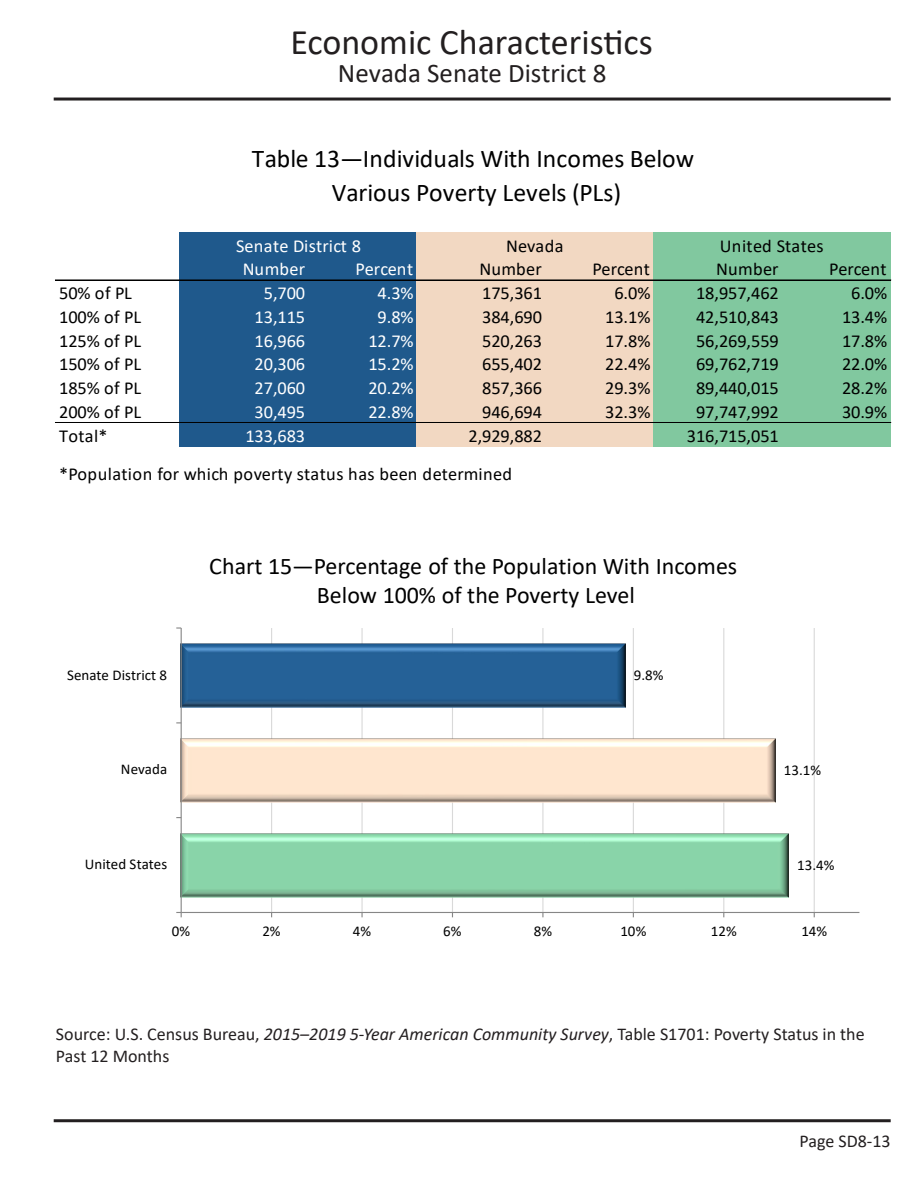
<style>
.page{position:relative;width:918px;height:1188px;background:#fff}
.page>*{position:absolute;margin:0;border:0;box-sizing:border-box;transform-origin:0 0}
.t1{font:36px "Calibri";color:#231f20}
.t2{font:27px "Calibri";color:#231f20}
.t3{font:25.65px "Calibri";color:#000}
.t4{font:23.85px/29.2px "Calibri";color:#000;text-align:center}
.t5{font:18.3px "Calibri";letter-spacing:-.005em;color:#000}
.t6{font:18.3px "Calibri";letter-spacing:-.005em;color:#fff}
.t7{font:18.3px "Calibri";letter-spacing:.02em;color:#000}
.t8{font:18.3px "Calibri";letter-spacing:.015em;color:#000}
.t9{font:18px/21.6px "Calibri";color:#231f20}
.t10{font:14.85px "Calibri";color:#000}
.s1{font-style:italic}
</style>
<div class="page">
<hr style="left:54px;top:1119px;width:837px;height:3px;background:#231f20">
<hr style="left:54px;top:98px;width:837px;height:3px;background:#231f20">
<div style="left:179px;top:232px;width:238px;height:215px;background:#1f598c"></div>
<div style="left:416px;top:232px;width:238px;height:215px;background:#f2d8c2"></div>
<div style="left:653px;top:232px;width:238px;height:215px;background:#81c89f"></div>
<hr style="left:55px;top:280px;width:836px;height:1px;background:#000">
<hr style="left:55px;top:422px;width:836px;height:1px;background:#000">
<hr style="left:271px;top:628px;width:1px;height:284px;background:#d9d9d9">
<hr style="left:361px;top:628px;width:2px;height:284px;background:#d9d9d9">
<hr style="left:452px;top:628px;width:1px;height:284px;background:#d9d9d9">
<hr style="left:542px;top:628px;width:1px;height:284px;background:#d9d9d9">
<hr style="left:633px;top:628px;width:1px;height:284px;background:#d9d9d9">
<hr style="left:723px;top:628px;width:1px;height:284px;background:#d9d9d9">
<hr style="left:814px;top:628px;width:1px;height:284px;background:#d9d9d9">
<img style="left:182px;top:833px;width:607px;height:64px">
<img style="left:182px;top:738px;width:593px;height:64px">
<img style="left:182px;top:643px;width:443px;height:64px">
<hr style="left:181px;top:912px;width:678px;height:1px;background:#868686">
<hr style="left:181px;top:628px;width:1px;height:284px;background:#868686">
<svg style="left:176px;top:912px;width:6px;height:5px"></svg>
<h1 class="t1" style="left:290px;top:17px;width:364px">Economic Characteristics</h1>
<h2 class="t2" style="left:338px;top:55px;width:270px">Nevada Senate District 8</h2>
<h3 class="t3" style="left:252px;top:140px;width:444px">Table 13—Individuals With Incomes Below</h3>
<h3 class="t3" style="left:332px;top:175px;width:291px">Various Poverty Levels (PLs)</h3>
<p class="t6" style="left:236px;top:233px;width:126px">Senate District 8</p>
<p class="t5" style="left:506px;top:233px;width:59px">Nevada</p>
<p class="t8" style="left:720px;top:233px;width:105px">United States</p>
<p class="t6" style="left:243px;top:257px;width:64px">Number</p>
<p class="t6" style="left:356px;top:257px;width:59px">Percent</p>
<p class="t5" style="left:480px;top:257px;width:64px">Number</p>
<p class="t5" style="left:592px;top:257px;width:59px">Percent</p>
<p class="t5" style="left:716px;top:257px;width:64px">Number</p>
<p class="t5" style="left:829px;top:257px;width:59px">Percent</p>
<p class="t5" style="left:59px;top:280px;width:74px">50% of PL</p>
<p class="t6" style="left:264px;top:280px;width:43px">5,700</p>
<p class="t6" style="left:378px;top:280px;width:38px">4.3%</p>
<p class="t5" style="left:482px;top:280px;width:61px">175,361</p>
<p class="t5" style="left:614px;top:280px;width:38px">6.0%</p>
<p class="t5" style="left:696px;top:280px;width:84px">18,957,462</p>
<p class="t5" style="left:851px;top:280px;width:38px">6.0%</p>
<p class="t5" style="left:59px;top:304px;width:84px">100% of PL</p>
<p class="t6" style="left:255px;top:304px;width:52px">13,115</p>
<p class="t6" style="left:378px;top:304px;width:38px">9.8%</p>
<p class="t5" style="left:482px;top:304px;width:61px">384,690</p>
<p class="t5" style="left:605px;top:304px;width:47px">13.1%</p>
<p class="t5" style="left:696px;top:304px;width:84px">42,510,843</p>
<p class="t5" style="left:842px;top:304px;width:47px">13.4%</p>
<p class="t5" style="left:59px;top:328px;width:84px">125% of PL</p>
<p class="t6" style="left:255px;top:328px;width:52px">16,966</p>
<p class="t6" style="left:368px;top:328px;width:47px">12.7%</p>
<p class="t5" style="left:482px;top:328px;width:61px">520,263</p>
<p class="t5" style="left:605px;top:328px;width:47px">17.8%</p>
<p class="t5" style="left:696px;top:328px;width:84px">56,269,559</p>
<p class="t5" style="left:842px;top:328px;width:47px">17.8%</p>
<p class="t5" style="left:59px;top:352px;width:84px">150% of PL</p>
<p class="t6" style="left:255px;top:352px;width:52px">20,306</p>
<p class="t6" style="left:368px;top:352px;width:47px">15.2%</p>
<p class="t5" style="left:482px;top:352px;width:61px">655,402</p>
<p class="t5" style="left:605px;top:352px;width:47px">22.4%</p>
<p class="t5" style="left:696px;top:352px;width:84px">69,762,719</p>
<p class="t5" style="left:842px;top:352px;width:47px">22.0%</p>
<p class="t5" style="left:59px;top:375px;width:84px">185% of PL</p>
<p class="t6" style="left:255px;top:375px;width:52px">27,060</p>
<p class="t6" style="left:368px;top:375px;width:47px">20.2%</p>
<p class="t5" style="left:482px;top:375px;width:61px">857,366</p>
<p class="t5" style="left:605px;top:375px;width:47px">29.3%</p>
<p class="t5" style="left:696px;top:375px;width:84px">89,440,015</p>
<p class="t5" style="left:842px;top:375px;width:47px">28.2%</p>
<p class="t5" style="left:59px;top:399px;width:84px">200% of PL</p>
<p class="t6" style="left:255px;top:399px;width:52px">30,495</p>
<p class="t6" style="left:368px;top:399px;width:47px">22.8%</p>
<p class="t5" style="left:482px;top:399px;width:61px">946,694</p>
<p class="t5" style="left:605px;top:399px;width:47px">32.3%</p>
<p class="t5" style="left:696px;top:399px;width:84px">97,747,992</p>
<p class="t5" style="left:842px;top:399px;width:47px">30.9%</p>
<p class="t5" style="left:59px;top:423px;width:50px">Total*</p>
<p class="t6" style="left:245px;top:423px;width:61px">133,683</p>
<p class="t5" style="left:468px;top:423px;width:75px">2,929,882</p>
<p class="t5" style="left:687px;top:423px;width:93px">316,715,051</p>
<p class="t7" style="left:59px;top:461px;width:454px">*Population for which poverty status has been determined</p>
<h3 class="t4" style="left:209px;top:550px;width:530px">Chart 15—Percentage of the Population With Incomes<br>Below 100% of the Poverty Level</h3>
<p class="t10" style="left:67px;top:664px;width:102px">Senate District 8</p>
<p class="t10" style="left:634px;top:665px;width:31px">9.8%</p>
<p class="t10" style="left:121px;top:759px;width:48px">Nevada</p>
<p class="t10" style="left:784px;top:760px;width:39px">13.1%</p>
<p class="t10" style="left:85px;top:854px;width:84px">United States</p>
<p class="t10" style="left:797px;top:855px;width:39px">13.4%</p>
<p class="t10" style="left:172px;top:921px;width:20px">0%</p>
<p class="t10" style="left:262px;top:921px;width:20px">2%</p>
<p class="t10" style="left:353px;top:921px;width:20px">4%</p>
<p class="t10" style="left:443px;top:921px;width:20px">6%</p>
<p class="t10" style="left:534px;top:921px;width:20px">8%</p>
<p class="t10" style="left:620px;top:921px;width:28px">10%</p>
<p class="t10" style="left:711px;top:921px;width:28px">12%</p>
<p class="t10" style="left:801px;top:921px;width:28px">14%</p>
<p class="t9" style="left:56px;top:1023px;width:810px">Source: U.S. Census Bureau, <span class="s1">2015–2019 5-Year American Community Survey</span>, Table S1701: Poverty Status in the<br>Past 12 Months</p>
<p class="t9" style="left:800px;top:1129px;width:93px">Page SD8-13</p>
</div>
